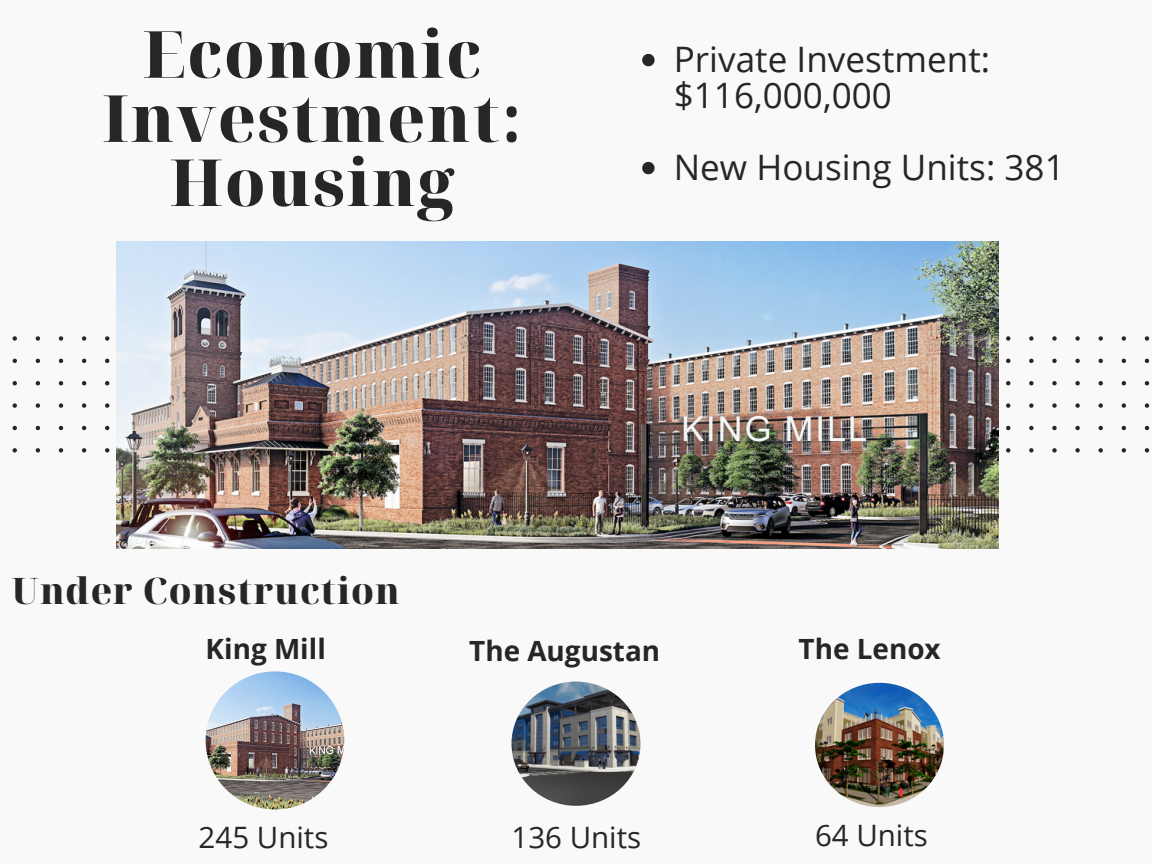
<style>
.page{position:relative;width:1152px;height:864px;background:#f9f9f9}
.page>*{position:absolute;margin:0;border:0;box-sizing:border-box;transform-origin:0 0}
.t1{font:800 64.95px/64.2px "Noto Serif Display";letter-spacing:.025em;color:#272525;text-align:center}
.t2{font:800 36.45px "Noto Serif Display";letter-spacing:.025em;color:#272525}
.t3{font:35.1px/36px "Open Sans";color:#272525}
.t4{font:34.2px "Arial MT Pro";letter-spacing:.06em;color:#f4f6f7}
.t5{font:29.55px "Open Sans";color:#272525}
.t6{font:700 27.9px "Open Sans";color:#272525}
</style>
<div class="page">
<img style="left:117px;top:241px;width:882px;height:307px">
<img style="left:206px;top:671px;width:138px;height:138px;border-radius:50%">
<img style="left:511px;top:682px;width:130px;height:124px;border-radius:50%">
<svg style="left:1006px;top:336px;width:144px;height:117px"></svg>
<svg style="left:12px;top:336px;width:97px;height:117px"></svg>
<svg style="left:642px;top:54px;width:13px;height:12px"></svg>
<svg style="left:642px;top:162px;width:13px;height:12px"></svg>
<img style="left:815px;top:683px;width:129px;height:124px;border-radius:50%">
<p class="t1" style="left:102px;top:20px;width:421px">Economic<br>Investment:<br>Housing</p>
<h3 class="t3" style="left:674px;top:40px;width:318px">Private Investment: $116,000,000</h3>
<h5 class="t3" style="left:674px;top:148px;width:393px">New Housing Units: 381</h5>
<h5 class="t2" style="left:12px;top:565px;width:390px">Under Construction</h5>
<p class="t6" style="left:206px;top:629px;width:122px">King Mill</p>
<p class="t5" style="left:199px;top:817px;width:131px">245 Units</p>
<p class="t4" style="left:681px;top:416px;width:187px">KING MILL</p>
<h2 class="t6" style="left:469px;top:632px;width:193px">The Augustan</h2>
<p class="t5" style="left:511px;top:816px;width:131px">136 Units</p>
<h5 class="t6" style="left:799px;top:629px;width:144px">The Lenox</h5>
<p class="t5" style="left:815px;top:814px;width:114px">64 Units</p>
</div>
